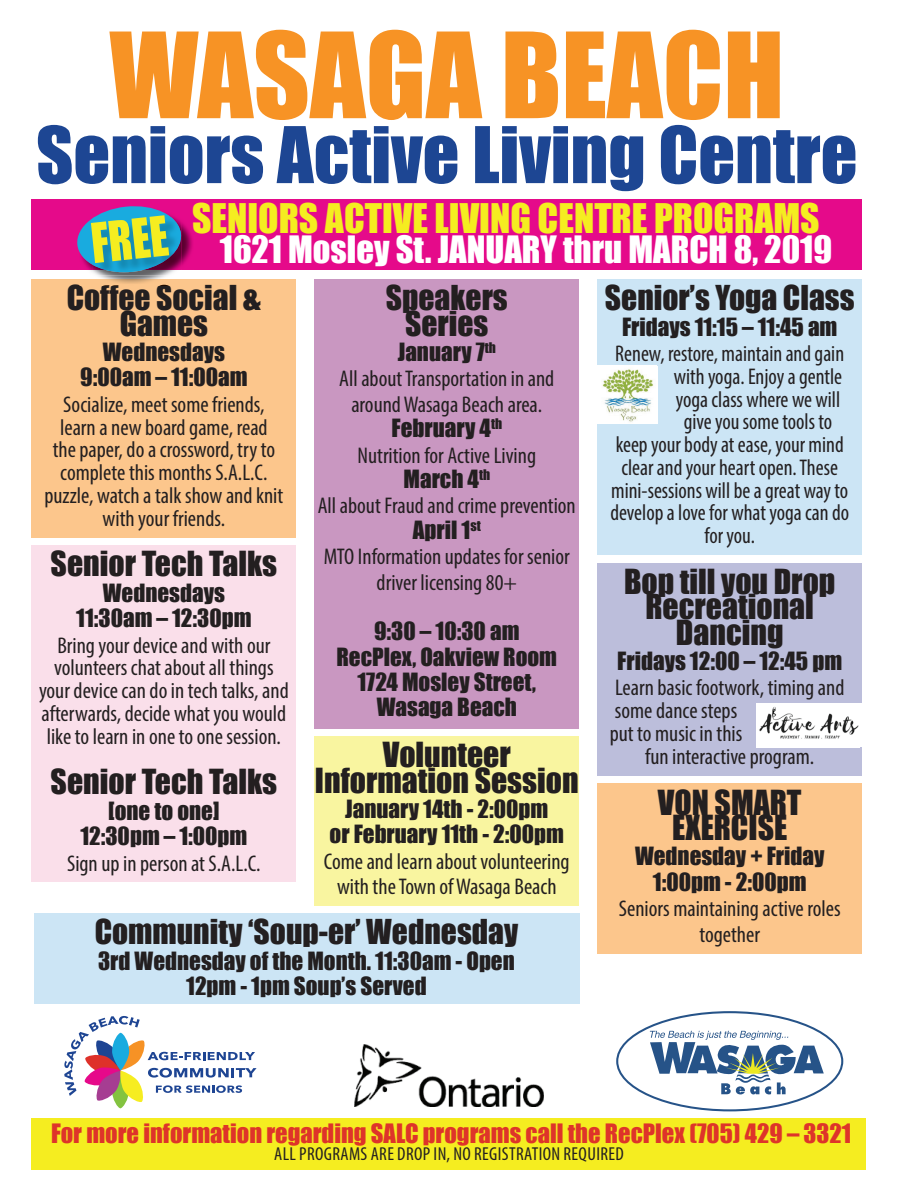
<style>
.page{position:relative;width:898px;height:1201px;background:#fff}
.page>*{position:absolute;margin:0;border:0;box-sizing:border-box;transform-origin:0 0}
.t1{font:109.55px "Impact";color:#f79325}
.t2{font:72.1px "Impact";color:#1d4693}
.t3{font:37.45px "Impact";color:#f5ed20}
.t4{font:34.65px "Impact";color:#fff}
.t5{font:31.68px/25.4px "Impact";color:#231f20;text-align:center}
.t6{font:31.5px/25.4px "Impact";color:#231f20;text-align:center}
.t7{font:24.5px "Impact";color:#de342a}
.t8{font:23.1px/25.4px "Impact";color:#231f20;text-align:center}
.t9{font:condensed 22.75px/22.8px "Myriad Pro";color:#231f20;text-align:center}
.t10{font:condensed 22.75px "Myriad Pro";color:#231f20;scale:.96 1}
.t11{font:condensed 18.72px "Myriad Pro";letter-spacing:.02em;color:#231f20}
</style>
<div class="page">
<img style="left:354px;top:1044px;width:189px;height:62px">
<div style="left:32px;top:1118px;width:834px;height:51px;background:#f5ed20"></div>
<svg style="left:112px;top:1070px;width:17px;height:38px"></svg>
<svg style="left:64px;top:1016px;width:193px;height:86px"></svg>
<div style="left:32px;top:279px;width:264px;height:258px;background:#fcc68c"></div>
<div style="left:32px;top:545px;width:264px;height:41px;background:#fadfea"></div>
<div style="left:32px;top:577px;width:264px;height:178px;background:#fadfea"></div>
<div style="left:32px;top:745px;width:264px;height:35px;background:#fadfea"></div>
<div style="left:32px;top:763px;width:264px;height:40px;background:#fadfea"></div>
<div style="left:32px;top:795px;width:264px;height:58px;background:#fadfea"></div>
<div style="left:32px;top:847px;width:264px;height:35px;background:#fadfea"></div>
<div style="left:314px;top:279px;width:265px;height:66px;background:#c997c1"></div>
<div style="left:314px;top:336px;width:265px;height:36px;background:#c997c1"></div>
<div style="left:314px;top:363px;width:265px;height:60px;background:#c997c1"></div>
<div style="left:314px;top:413px;width:265px;height:35px;background:#c997c1"></div>
<div style="left:314px;top:438px;width:265px;height:61px;background:#c997c1"></div>
<div style="left:314px;top:490px;width:265px;height:35px;background:#c997c1"></div>
<div style="left:314px;top:514px;width:265px;height:36px;background:#c997c1"></div>
<div style="left:314px;top:541px;width:265px;height:60px;background:#c997c1"></div>
<div style="left:314px;top:590px;width:265px;height:33px;background:#c997c1"></div>
<div style="left:314px;top:616px;width:265px;height:32px;background:#c997c1"></div>
<div style="left:314px;top:641px;width:265px;height:33px;background:#c997c1"></div>
<div style="left:314px;top:666px;width:265px;height:33px;background:#c997c1"></div>
<div style="left:314px;top:685px;width:265px;height:43px;background:#c997c1"></div>
<div style="left:314px;top:736px;width:265px;height:40px;background:#f9f5a0"></div>
<div style="left:314px;top:761px;width:265px;height:41px;background:#f9f5a0"></div>
<div style="left:314px;top:793px;width:265px;height:33px;background:#f9f5a0"></div>
<div style="left:314px;top:819px;width:265px;height:32px;background:#f9f5a0"></div>
<div style="left:314px;top:845px;width:265px;height:60px;background:#f9f5a0"></div>
<div style="left:597px;top:279px;width:265px;height:41px;background:#cce5f5"></div>
<div style="left:597px;top:311px;width:265px;height:33px;background:#cce5f5"></div>
<div style="left:597px;top:338px;width:265px;height:216px;background:#cce5f5"></div>
<div style="left:597px;top:562px;width:265px;height:41px;background:#bcbedb"></div>
<div style="left:597px;top:588px;width:265px;height:66px;background:#bcbedb"></div>
<div style="left:597px;top:645px;width:265px;height:33px;background:#bcbedb"></div>
<div style="left:597px;top:672px;width:265px;height:103px;background:#bcbedb"></div>
<div style="left:597px;top:783px;width:265px;height:41px;background:#fcc68c"></div>
<div style="left:597px;top:808px;width:265px;height:41px;background:#fcc68c"></div>
<div style="left:597px;top:840px;width:265px;height:33px;background:#fcc68c"></div>
<div style="left:597px;top:866px;width:265px;height:33px;background:#fcc68c"></div>
<div style="left:597px;top:892px;width:265px;height:61px;background:#fcc68c"></div>
<div style="left:596px;top:366px;width:62px;height:57px;background:#fff"></div>
<img style="left:602px;top:369px;width:52px;height:53px">
<div style="left:756px;top:703px;width:110px;height:44px;background:#fff"></div>
<img style="left:759px;top:706px;width:100px;height:33px">
<div style="left:32px;top:199px;width:830px;height:71px;background:#e50a8a"></div>
<img style="left:79px;top:223px;width:114px;height:63px">
<svg style="left:77px;top:206px;width:106px;height:69px;background:#849785"></svg>
<svg style="left:616px;top:1011px;width:227px;height:100px"></svg>
<div style="left:34px;top:913px;width:545px;height:40px;background:#cce5f5"></div>
<div style="left:34px;top:945px;width:545px;height:33px;background:#cce5f5"></div>
<div style="left:34px;top:970px;width:545px;height:33px;background:#cce5f5"></div>
<h1 class="t1" style="left:109px;top:-10px;width:676px">WASAGA BEACH</h1>
<h2 class="t2" style="left:36px;top:99px;width:823px">Seniors Active Living Centre</h2>
<h3 class="t3" style="left:192px;top:189px;width:629px">SENIORS ACTIVE LIVING CENTRE PROGRAMS</h3>
<h3 class="t4" style="left:220px;top:222px;width:614px">1621 Mosley St. JANUARY thru MARCH 8, 2019</h3>
<h3 class="t6" style="left:67px;top:284px;width:196px">Coffee Social &amp;<br>Games</h3>
<p class="t8" style="left:80px;top:338px;width:169px">Wednesdays<br>9:00am – 11:00am</p>
<p class="t9" style="left:44px;top:392px;width:240px">Socialize, meet some friends, learn a new board game, read<br>the paper, do a crossword, try to complete this months S.A.L.C. puzzle, watch a talk show and knit with your friends.</p>
<h3 class="t5" style="left:51px;top:550px;width:228px">Senior Tech Talks</h3>
<p class="t8" style="left:76px;top:579px;width:177px">Wednesdays<br>11:30am – 12:30pm</p>
<p class="t9" style="left:39px;top:633px;width:251px">Bring your device and with our volunteers chat about all things your device can do in tech talks, and afterwards, decide what you would like to learn in one to one session.</p>
<h3 class="t5" style="left:51px;top:768px;width:228px">Senior Tech Talks</h3>
<p class="t8" style="left:80px;top:797px;width:168px">[one to one]<br>12:30pm – 1:00pm</p>
<p class="t9" style="left:67px;top:851px;width:195px">Sign up in person at S.A.L.C.</p>
<h3 class="t6" style="left:386px;top:284px;width:123px">Speakers<br>Series</h3>
<p class="t8" style="left:398px;top:338px;width:100px">January 7<sup>th</sup></p>
<p class="t9" style="left:339px;top:366px;width:217px;line-height:25.4px">All about Transportation in and around Wasaga Beach area.</p>
<p class="t8" style="left:391px;top:414px;width:112px">February 4<sup>th</sup></p>
<p class="t9" style="left:357px;top:443px;width:180px">Nutrition for Active Living</p>
<p class="t8" style="left:403px;top:465px;width:88px">March 4<sup>th</sup></p>
<p class="t9" style="left:318px;top:494px;width:259px">All about Fraud and crime prevention</p>
<p class="t8" style="left:413px;top:516px;width:69px">April 1<sup>st</sup></p>
<p class="t9" style="left:324px;top:543px;width:247px;line-height:25.4px">MTO Information updates for senior driver licensing 80+</p>
<p class="t8" style="left:336px;top:617px;width:222px">9:30 – 10:30 am<br>RecPlex, Oakview Room<br>1724 Mosley Street,<br>Wasaga Beach</p>
<h3 class="t5" style="left:315px;top:741px;width:265px">Volunteer<br>Information Session</h3>
<p class="t8" style="left:329px;top:795px;width:236px">January 14th - 2:00pm<br>or February 11th - 2:00pm</p>
<p class="t9" style="left:324px;top:848px;width:247px;line-height:25.4px">Come and learn about volunteering with the Town of Wasaga Beach</p>
<h3 class="t6" style="left:95px;top:918px;width:425px">Community ‘Soup-er’ Wednesday</h3>
<p class="t8" style="left:98px;top:947px;width:418px">3rd Wednesday of the Month. 11:30am - Open<br>12pm - 1pm Soup’s Served</p>
<h3 class="t6" style="left:605px;top:284px;width:251px">Senior’s Yoga Class</h3>
<p class="t8" style="left:622px;top:313px;width:217px">Fridays 11:15 – 11:45 am</p>
<p class="t10" style="left:615px;top:339px;width:240px">Renew, restore, maintain and gain</p>
<p class="t10" style="left:674px;top:362px;width:177px">with yoga. Enjoy a gentle</p>
<p class="t10" style="left:676px;top:385px;width:173px">yoga class where we will</p>
<p class="t10" style="left:684px;top:408px;width:156px">give you some tools to</p>
<p class="t10" style="left:616px;top:430px;width:239px">keep your body at ease, your mind</p>
<p class="t10" style="left:621px;top:453px;width:227px">clear and your heart open. These</p>
<p class="t10" style="left:611px;top:476px;width:248px">mini-sessions will be a great way to</p>
<p class="t10" style="left:610px;top:499px;width:250px">develop a love for what yoga can do</p>
<p class="t10" style="left:704px;top:521px;width:54px">for you.</p>
<h3 class="t5" style="left:624px;top:568px;width:213px">Bop till you Drop<br>Recreational<br>Dancing</h3>
<p class="t8" style="left:617px;top:647px;width:226px">Fridays 12:00 – 12:45 pm</p>
<p class="t9" style="left:610px;top:676px;width:236px;text-align:left">Learn basic footwork, timing and some dance steps<br>put to music in this</p>
<p class="t9" style="left:645px;top:744px;width:171px">fun interactive program.</p>
<h3 class="t5" style="left:658px;top:788px;width:145px">VON SMART<br>EXERCISE</h3>
<p class="t8" style="left:635px;top:842px;width:191px">Wednesday + Friday<br>1:00pm - 2:00pm</p>
<p class="t9" style="left:619px;top:895px;width:223px;line-height:25.4px">Seniors maintaining active roles together</p>
<p class="t7" style="left:51px;top:1114px;width:802px">For more information regarding SALC programs call the RecPlex (705) 429 – 3321</p>
<p class="t11" style="left:274px;top:1142px;width:351px">ALL PROGRAMS ARE DROP IN, NO REGISTRATION REQUIRED</p>
</div>
